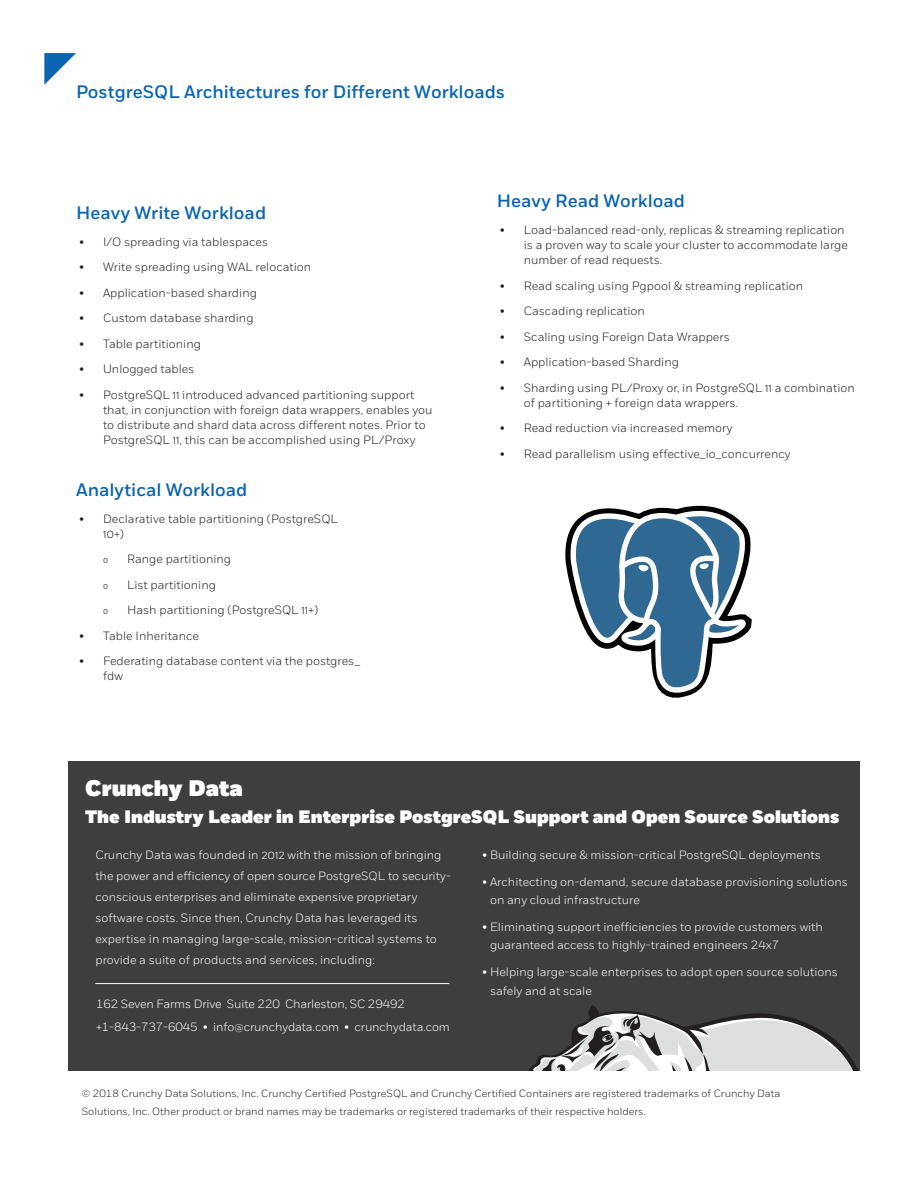
<style>
.page{position:relative;width:918px;height:1188px;background:#fff}
.page>*{position:absolute;margin:0;border:0;box-sizing:border-box;transform-origin:0 0}
.t1{font:900 22.5px "Fort";color:#fff}
.t2{font:500 18px "Fort";color:#0a64b1}
.t3{font:900 18px "Fort";color:#fff}
.t4{font:300 12px/15px "Fort";color:#231f20}
.t5{font:300 12px/21px "Fort";color:#fff}
.t6{font:300 10.5px/18px "Fort";color:#231f20}
</style>
<div class="page">
<svg style="left:44px;top:53px;width:32px;height:32px"></svg>
<div style="left:68px;top:761px;width:792px;height:310px;background:#3e3e3f"></div>
<svg style="left:529px;top:1005px;width:330px;height:66px"></svg>
<hr style="left:95px;top:983px;width:354px;height:1px;background:#fff">
<svg style="left:565px;top:506px;width:186px;height:192px"></svg>
<p class="t2" style="left:76px;top:81px;width:431px">PostgreSQL Architectures for Different Workloads</p>
<p class="t2" style="left:76px;top:202px;width:192px">Heavy Write Workload</p>
<p class="t4" style="left:79px;top:234px;width:191px">• I/O spreading via tablespaces</p>
<p class="t4" style="left:79px;top:260px;width:234px">• Write spreading using WAL relocation</p>
<p class="t4" style="left:79px;top:285px;width:179px">• Application-based sharding</p>
<p class="t4" style="left:79px;top:311px;width:176px">• Custom database sharding</p>
<p class="t4" style="left:79px;top:336px;width:123px">• Table partitioning</p>
<p class="t4" style="left:79px;top:362px;width:117px">• Unlogged tables</p>
<p class="t4" style="left:103px;top:387px;width:331px;text-indent:-24px">• PostgreSQL 11 introduced advanced partitioning support that, in conjunction with foreign data wrappers, enables you to distribute and shard data across different notes. Prior to PostgreSQL 11, this can be accomplished using PL/Proxy</p>
<p class="t2" style="left:76px;top:479px;width:173px">Analytical Workload</p>
<p class="t4" style="left:103px;top:511px;width:236px;text-indent:-24px">• Declarative table partitioning (PostgreSQL<br>10+)</p>
<p class="t4" style="left:103px;top:552px;width:7px">₀</p>
<p class="t4" style="left:127px;top:552px;width:106px">Range partitioning</p>
<p class="t4" style="left:103px;top:577px;width:7px">₀</p>
<p class="t4" style="left:127px;top:577px;width:90px">List partitioning</p>
<p class="t4" style="left:103px;top:603px;width:7px">₀</p>
<p class="t4" style="left:127px;top:603px;width:193px">Hash partitioning (PostgreSQL 11+)</p>
<p class="t4" style="left:79px;top:628px;width:121px">• Table Inheritance</p>
<p class="t4" style="left:103px;top:654px;width:259px;text-indent:-24px">• Federating database content via the postgres_ fdw</p>
<p class="t2" style="left:497px;top:190px;width:190px">Heavy Read Workload</p>
<p class="t4" style="left:524px;top:223px;width:326px;text-indent:-24px">• Load-balanced read-only, replicas &amp; streaming replication is a proven way to scale your cluster to accommodate large number of read requests.</p>
<p class="t4" style="left:500px;top:278px;width:305px">• Read scaling using Pgpool &amp; streaming replication</p>
<p class="t4" style="left:500px;top:304px;width:147px">• Cascading replication</p>
<p class="t4" style="left:500px;top:329px;width:232px">• Scaling using Foreign Data Wrappers</p>
<p class="t4" style="left:500px;top:355px;width:181px">• Application-based Sharding</p>
<p class="t4" style="left:524px;top:380px;width:332px;text-indent:-24px">• Sharding using PL/Proxy or, in PostgreSQL 11 a combination of partitioning + foreign data wrappers.</p>
<p class="t4" style="left:500px;top:421px;width:234px">• Read reduction via increased memory</p>
<p class="t4" style="left:500px;top:446px;width:292px">• Read parallelism using effective_io_concurrency</p>
<p class="t1" style="left:85px;top:774px;width:159px">Crunchy Data</p>
<p class="t3" style="left:85px;top:806px;width:756px">The Industry Leader in Enterprise PostgreSQL Support and Open Source Solutions</p>
<p class="t5" style="left:95px;top:845px;width:357px">Crunchy Data was founded in 2012 with the mission of bringing the power and efficiency of open source PostgreSQL to security&shy;conscious enterprises and eliminate expensive proprietary software costs. Since then, Crunchy Data has leveraged its expertise in managing large-scale, mission-critical systems to provide a suite of products and services, including:</p>
<p class="t5" style="left:96px;top:993px;width:355px;line-height:22.5px">162 Seven Farms Drive Suite 220 Charleston, SC 29492 +1-843-737-6045 • info@crunchydata.com • crunchydata.com</p>
<p class="t5" style="left:482px;top:844px;width:340px">• Building secure &amp; mission-critical PostgreSQL deployments</p>
<p class="t5" style="left:490px;top:873px;width:359px;line-height:18px;text-indent:-8px">• Architecting on-demand, secure database provisioning solutions on any cloud infrastructure</p>
<p class="t5" style="left:490px;top:918px;width:334px;line-height:18px;text-indent:-8px">• Eliminating support inefficiencies to provide customers with guaranteed access to highly-trained engineers 24x7</p>
<p class="t5" style="left:490px;top:962px;width:349px;line-height:19.5px;text-indent:-8px">• Helping large-scale enterprises to adopt open source solutions safely and at scale</p>
<p class="t6" style="left:82px;top:1084px;width:700px">© 2018 Crunchy Data Solutions, Inc. Crunchy Certified PostgreSQL and Crunchy Certified Containers are registered trademarks of Crunchy Data<br>Solutions, Inc. Other product or brand names may be trademarks or registered trademarks of their respective holders.</p>
</div>
